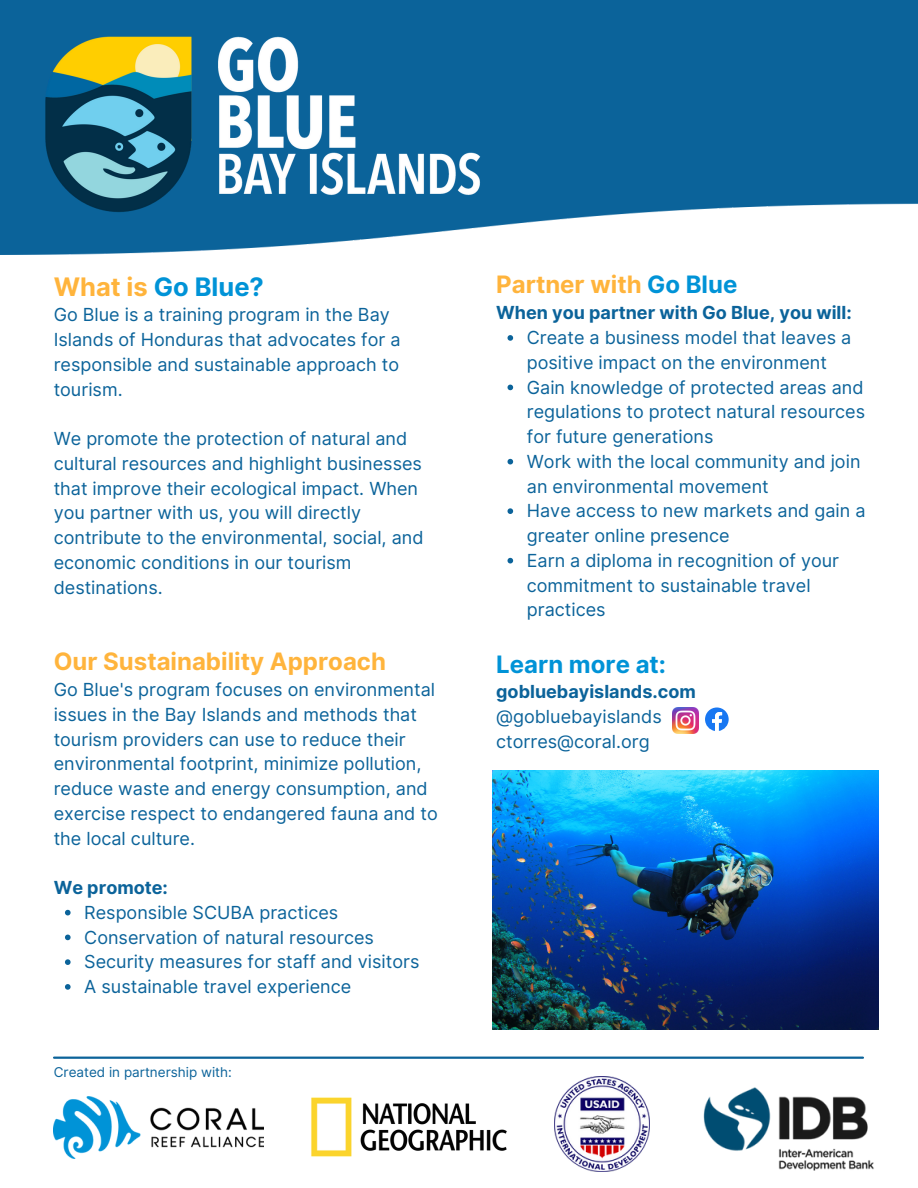
<style>
.page{position:relative;width:918px;height:1188px;background:#fff}
.page>*{position:absolute;margin:0;border:0;box-sizing:border-box;transform-origin:0 0}
.t1{font:700 25.5px "Inter";color:#0093d7}
.t2{font:700 24px "Inter";color:#ffb43c}
.t3{font:700 24px "Inter";color:#0093d7}
.t4{font:18px/24.8px "Inter";color:#0b639a}
.t5{font:700 18px "Inter";color:#0b639a}
.t6{font:13.5px "Inter";color:#0b639a}
.s1{color:#ffb43c}
.s2{color:#0093d7}
</style>
<div class="page">
<hr style="left:54px;top:1057px;width:809px;height:2px;background:#0b639a">
<img style="left:54px;top:1096px;width:210px;height:62px">
<svg style="left:508px;top:335px;width:5px;height:6px"></svg>
<svg style="left:508px;top:385px;width:5px;height:5px"></svg>
<svg style="left:508px;top:459px;width:5px;height:5px"></svg>
<svg style="left:508px;top:508px;width:5px;height:6px"></svg>
<svg style="left:508px;top:558px;width:5px;height:5px"></svg>
<img style="left:492px;top:771px;width:386px;height:258px">
<div style="left:565px;top:0;width:353px;height:220px;background:#0b639a"></div>
<img style="left:672px;top:708px;width:26px;height:25px">
<svg style="left:705px;top:708px;width:24px;height:23px"></svg>
<img style="left:0;top:0;width:565px;height:255px">
<img style="left:555px;top:1077px;width:94px;height:94px">
<img style="left:703px;top:1087px;width:171px;height:84px">
<img style="left:311px;top:1097px;width:196px;height:60px">
<svg style="left:65px;top:910px;width:6px;height:5px"></svg>
<svg style="left:65px;top:935px;width:6px;height:5px"></svg>
<svg style="left:65px;top:959px;width:6px;height:6px"></svg>
<svg style="left:65px;top:984px;width:6px;height:6px"></svg>
<h1 class="t1" style="left:54px;top:271px;width:212px"><span class="s1">What is</span> Go Blue?</h1>
<p class="t4" style="left:54px;top:303px;width:348px">Go Blue is a training program in the Bay<br>Islands of Honduras that advocates for a responsible and sustainable approach to tourism.</p>
<p class="t4" style="left:54px;top:426px;width:371px">We promote the protection of natural and cultural resources and highlight businesses that improve their ecological impact. When you partner with us, you will directly contribute to the environmental, social, and economic conditions in our tourism destinations.</p>
<h2 class="t2" style="left:54px;top:647px;width:334px">Our Sustainability Approach</h2>
<p class="t4" style="left:54px;top:677px;width:386px">Go Blue's program focuses on environmental issues in the Bay Islands and methods that tourism providers can use to reduce their environmental footprint, minimize pollution, reduce waste and energy consumption, and exercise respect to endangered fauna and to the local culture.</p>
<p class="t5" style="left:54px;top:877px;width:116px">We promote:</p>
<p class="t4" style="left:84px;top:900px;width:337px">Responsible SCUBA practices Conservation of natural resources Security measures for staff and visitors A sustainable travel experience</p>
<p class="t6" style="left:54px;top:1064px;width:180px">Created in partnership with:</p>
<h2 class="t2" style="left:496px;top:270px;width:243px">Partner with <span class="s2">Go Blue</span></h2>
<p class="t5" style="left:496px;top:302px;width:357px">When you partner with Go Blue, you will:</p>
<p class="t4" style="left:527px;top:325px;width:340px">Create a business model that leaves a positive impact on the environment<br>Gain knowledge of protected areas and regulations to protect natural resources for future generations<br>Work with the local community and join an environmental movement<br>Have access to new markets and gain a greater online presence<br>Earn a diploma in recognition of your commitment to sustainable travel practices</p>
<h2 class="t3" style="left:496px;top:650px;width:171px">Learn more at:</h2>
<p class="t5" style="left:496px;top:681px;width:201px">gobluebayislands.com</p>
<p class="t4" style="left:496px;top:704px;width:167px">@gobluebayislands ctorres@coral.org</p>
</div>
